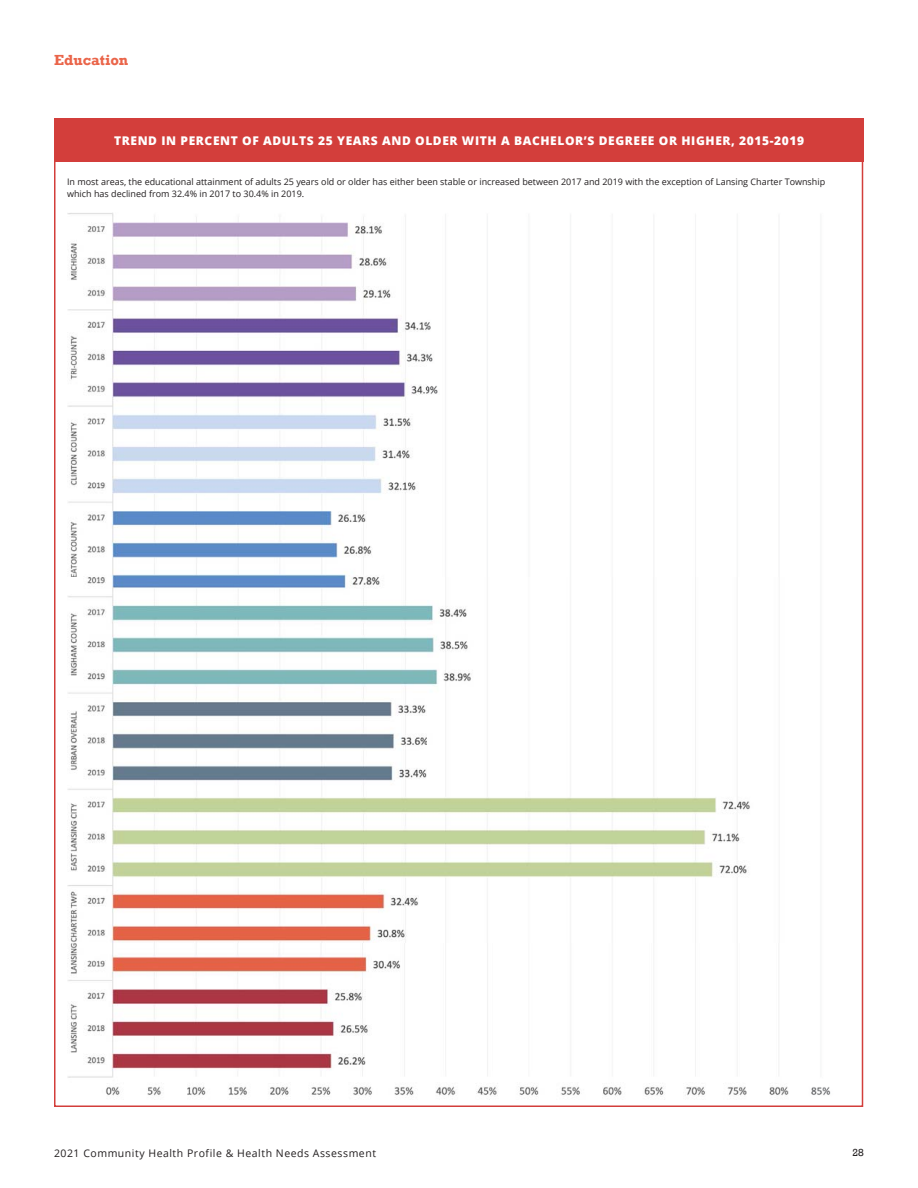
<style>
.page{position:relative;width:918px;height:1188px;background:#fff}
.page>*{position:absolute;margin:0;border:0;box-sizing:border-box;transform-origin:0 0}
.t1{font:700 15px "Rockwell";color:#ea654a}
.t2{font:800 12px "Open Sans";letter-spacing:.05em;color:#fff}
.t3{font:10.5px "Open Sans";letter-spacing:.05em;color:#231f20}
.t4{font:10.5px "Rockwell";color:#231f20}
.t5{font:9px/12px "Open Sans";color:#231f20}
</style>
<div class="page">
<div style="left:54px;top:119px;width:809px;height:43px;background:#d33e3b"></div>
<img style="left:68px;top:213px;width:763px;height:887px">
<h1 class="t1" style="left:54px;top:51px;width:76px">Education</h1>
<h2 class="t2" style="left:114px;top:132px;width:692px">TREND IN PERCENT OF ADULTS 25 YEARS AND OLDER WITH A BACHELOR’S DEGREEE OR HIGHER, 2015-2019</h2>
<p class="t5" style="left:67px;top:176px;width:760px">In most areas, the educational attainment of adults 25 years old or older has either been stable or increased between 2017 and 2019 with the exception of Lansing Charter Township which has declined from 32.4% in 2017 to 30.4% in 2019.</p>
<p class="t3" style="left:54px;top:1146px;width:324px">2021 Community Health Profile &amp; Health Needs Assessment</p>
<p class="t4" style="left:853px;top:1146px;width:13px">28</p>
</div>
